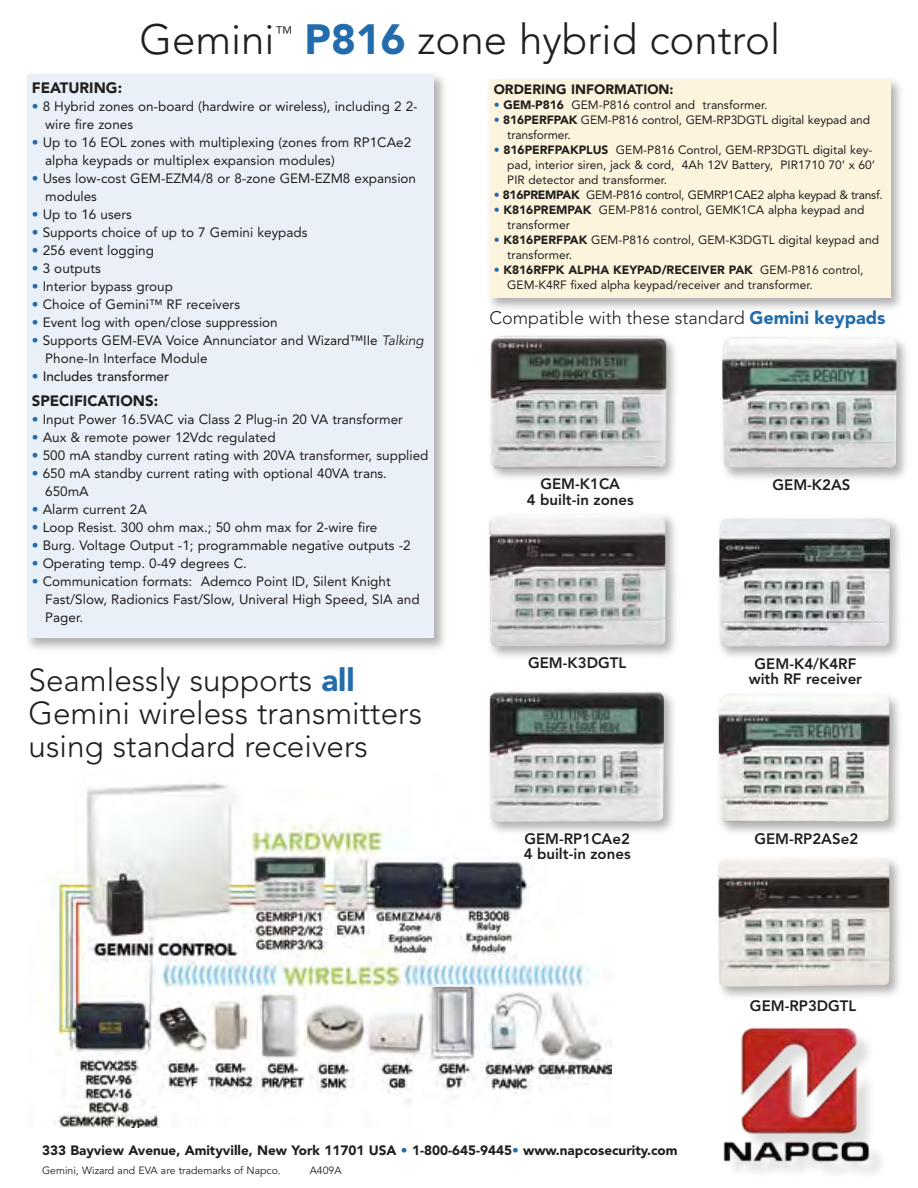
<style>
.page{position:relative;width:918px;height:1188px;background:#fff}
.page>*{position:absolute;margin:0;border:0;box-sizing:border-box;transform-origin:0 0}
.t1{font:300 42px "Avenir";color:#201f1e}
.t2{font:300 31.5px/33px "Avenir";color:#201f1e}
.t3{font:300 18px "Avenir";color:#201f1e}
.t4{font:800 15px "Avenir";color:#201f1e}
.t5{font:900 15px "Avenir";color:#201f1e}
.t6{font:13.5px/18px "Avenir";color:#201f1e}
.t7{font:900 13.5px "Avenir";color:#201f1e}
.t8{font:500 13.5px "Avenir";color:#201f1e}
.t9{font:12px/15px "Avenir";color:#201f1e}
.t10{font:12px "Avenir";letter-spacing:-.025em;color:#201f1e}
.t11{font:10.5px "Avenir";color:#201f1e}
.s1{font-weight:900;color:#236cab}
.s2{color:#236cab}
.s3{font-style:italic}
.s4{font-weight:400;color:#236cab}
.s5{font-weight:900}
</style>
<div class="page">
<img style="left:47px;top:782px;width:565px;height:345px">
<div style="left:22px;top:70px;width:427px;height:583px;background:#201f1e;opacity:.35"></div>
<div style="left:27px;top:75px;width:407px;height:563px;background:#e9f0f7"></div>
<img style="left:723px;top:1027px;width:158px;height:146px">
<img style="left:490px;top:335px;width:185px;height:143px">
<div style="left:718px;top:333px;width:194px;height:150px;background:#201f1e;opacity:.35"></div>
<img style="left:722px;top:337px;width:175px;height:131px">
<div style="left:485px;top:510px;width:195px;height:152px;background:#201f1e;opacity:.35"></div>
<img style="left:489px;top:514px;width:177px;height:133px">
<div style="left:715px;top:514px;width:190px;height:148px;background:#201f1e;opacity:.35"></div>
<img style="left:719px;top:518px;width:171px;height:129px">
<div style="left:485px;top:687px;width:194px;height:150px;background:#201f1e;opacity:.35"></div>
<img style="left:490px;top:691px;width:174px;height:131px">
<div style="left:714px;top:689px;width:191px;height:148px;background:#201f1e;opacity:.35"></div>
<img style="left:719px;top:694px;width:170px;height:128px">
<div style="left:713px;top:854px;width:191px;height:148px;background:#201f1e;opacity:.35"></div>
<img style="left:718px;top:858px;width:172px;height:129px">
<div style="left:485px;top:75px;width:421px;height:237px;background:#201f1e;opacity:.35"></div>
<div style="left:489px;top:79px;width:402px;height:219px;background:#fcf4dd"></div>
<p class="t1" style="left:139px;top:15px;width:137px">Gemini</p>
<p class="t3" style="left:275px;top:22px;width:19px">™</p>
<p class="t1" style="left:305px;top:15px;width:477px"><span class="s1">P816</span> zone hybrid control</p>
<p class="t5" style="left:32px;top:79px;width:92px">FEATURING:</p>
<p class="t6" style="left:45px;top:98px;width:374px;text-indent:-14px"><span class="s2">•</span> 8 Hybrid zones on-board (hardwire or wireless), including 2 2- wire fire zones</p>
<p class="t6" style="left:45px;top:134px;width:367px;text-indent:-14px"><span class="s2">•</span> Up to 16 EOL zones with multiplexing (zones from RP1CAe2 alpha keypads or multiplex expansion modules)</p>
<p class="t6" style="left:45px;top:170px;width:372px;text-indent:-14px"><span class="s2">•</span> Uses low-cost GEM-EZM4/8 or 8-zone GEM-EZM8 expansion modules</p>
<p class="t6" style="left:32px;top:206px;width:102px"><span class="s2">•</span> Up to 16 users</p>
<p class="t6" style="left:32px;top:224px;width:277px"><span class="s2">•</span> Supports choice of up to 7 Gemini keypads</p>
<p class="t6" style="left:32px;top:242px;width:124px"><span class="s2">•</span> 256 event logging</p>
<p class="t6" style="left:32px;top:260px;width:71px"><span class="s2">•</span> 3 outputs</p>
<p class="t6" style="left:32px;top:278px;width:143px"><span class="s2">•</span> Interior bypass group</p>
<p class="t6" style="left:32px;top:296px;width:210px"><span class="s2">•</span> Choice of Gemini™ RF receivers</p>
<p class="t6" style="left:32px;top:314px;width:248px"><span class="s2">•</span> Event log with open/close suppression</p>
<p class="t6" style="left:45px;top:332px;width:380px;text-indent:-14px"><span class="s2">•</span> Supports GEM-EVA Voice Annunciator and Wizard™IIe <span class="s3">Talking<br></span>Phone-In Interface Module</p>
<p class="t8" style="left:32px;top:369px;width:139px"><span class="s4">•</span> Includes transformer</p>
<p class="t5" style="left:32px;top:392px;width:128px">SPECIFICATIONS:</p>
<p class="t6" style="left:32px;top:410px;width:373px"><span class="s2">•</span> Input Power 16.5VAC via Class 2 Plug-in 20 VA transformer</p>
<p class="t6" style="left:32px;top:428px;width:245px"><span class="s2">•</span> Aux &amp; remote power 12Vdc regulated</p>
<p class="t6" style="left:32px;top:446px;width:398px"><span class="s2">•</span> 500 mA standby current rating with 20VA transformer, supplied</p>
<p class="t6" style="left:45px;top:464px;width:343px;text-indent:-14px"><span class="s2">•</span> 650 mA standby current rating with optional 40VA trans.<br>650mA</p>
<p class="t6" style="left:32px;top:500px;width:117px"><span class="s2">•</span> Alarm current 2A</p>
<p class="t6" style="left:32px;top:518px;width:347px"><span class="s2">•</span> Loop Resist. 300 ohm max.; 50 ohm max for 2-wire fire</p>
<p class="t6" style="left:32px;top:536px;width:380px"><span class="s2">•</span> Burg. Voltage Output -1; programmable negative outputs -2</p>
<p class="t6" style="left:32px;top:554px;width:217px"><span class="s2">•</span> Operating temp. 0-49 degrees C.</p>
<p class="t6" style="left:45px;top:572px;width:376px;text-indent:-14px"><span class="s2">•</span> Communication formats: Ademco Point ID, Silent Knight<br>Fast/Slow, Radionics Fast/Slow, Univeral High Speed, SIA and<br>Pager.</p>
<p class="t2" style="left:29px;top:664px;width:395px">Seamlessly supports <span class="s1">all<br></span>Gemini wireless transmitters using standard receivers</p>
<p class="t7" style="left:494px;top:81px;width:181px">ORDERING INFORMATION:</p>
<p class="t9" style="left:494px;top:98px;width:275px"><span class="s2">•</span> <span class="s5">GEM-P816</span> GEM-P816 control and transformer.</p>
<p class="t9" style="left:507px;top:113px;width:364px;text-indent:-14px"><span class="s2">•</span> <span class="s5">816PERFPAK</span> GEM-P816 control, GEM-RP3DGTL digital keypad and transformer.</p>
<p class="t9" style="left:507px;top:143px;width:369px;text-indent:-14px"><span class="s2">•</span> <span class="s5">816PERFPAKPLUS</span> GEM-P816 Control, GEM-RP3DGTL digital key&shy;pad, interior siren, jack &amp; cord, 4Ah 12V Battery, PIR1710 70’ x 60’<br>PIR detector and transformer.</p>
<p class="t10" style="left:494px;top:188px;width:391px"><span class="s2">•</span> <span class="s5">816PREMPAK</span> GEM-P816 control, GEMRP1CAE2 alpha keypad &amp; transf.</p>
<p class="t9" style="left:507px;top:203px;width:359px;text-indent:-14px"><span class="s2">•</span> <span class="s5">K816PREMPAK</span> GEM-P816 control, GEMK1CA alpha keypad and transformer</p>
<p class="t9" style="left:507px;top:233px;width:373px;text-indent:-14px"><span class="s2">•</span> <span class="s5">K816PERFPAK</span> GEM-P816 control, GEM-K3DGTL digital keypad and transformer.</p>
<p class="t9" style="left:507px;top:263px;width:358px;text-indent:-13px"><span class="s2">•</span> <span class="s5">K816RFPK ALPHA KEYPAD/RECEIVER PAK</span> GEM-P816 control,<br>GEM-K4RF fixed alpha keypad/receiver and transformer.</p>
<p class="t3" style="left:489px;top:307px;width:398px">Compatible with these standard <span class="s1">Gemini keypads</span></p>
<p class="t4" style="left:540px;top:475px;width:81px">GEM-K1CA</p>
<p class="t4" style="left:527px;top:491px;width:108px">4 built-in zones</p>
<p class="t4" style="left:773px;top:476px;width:80px">GEM-K2AS</p>
<p class="t4" style="left:528px;top:654px;width:100px">GEM-K3DGTL</p>
<p class="t4" style="left:755px;top:655px;width:103px">GEM-K4/K4RF</p>
<p class="t4" style="left:749px;top:670px;width:115px">with RF receiver</p>
<p class="t4" style="left:524px;top:830px;width:107px">GEM-RP1CAe2</p>
<p class="t4" style="left:524px;top:845px;width:108px">4 built-in zones</p>
<p class="t4" style="left:754px;top:830px;width:105px">GEM-RP2ASe2</p>
<p class="t4" style="left:750px;top:997px;width:108px">GEM-RP3DGTL</p>
<p class="t7" style="left:42px;top:1142px;width:637px">333 Bayview Avenue, Amityville, New York 11701 USA <span class="s2">•</span> 1-800-645-9445<span class="s2">•</span> www.napcosecurity.com</p>
<p class="t11" style="left:42px;top:1165px;width:240px">Gemini, Wizard and EVA are trademarks of Napco.</p>
<p class="t11" style="left:310px;top:1165px;width:33px">A409A</p>
</div>
